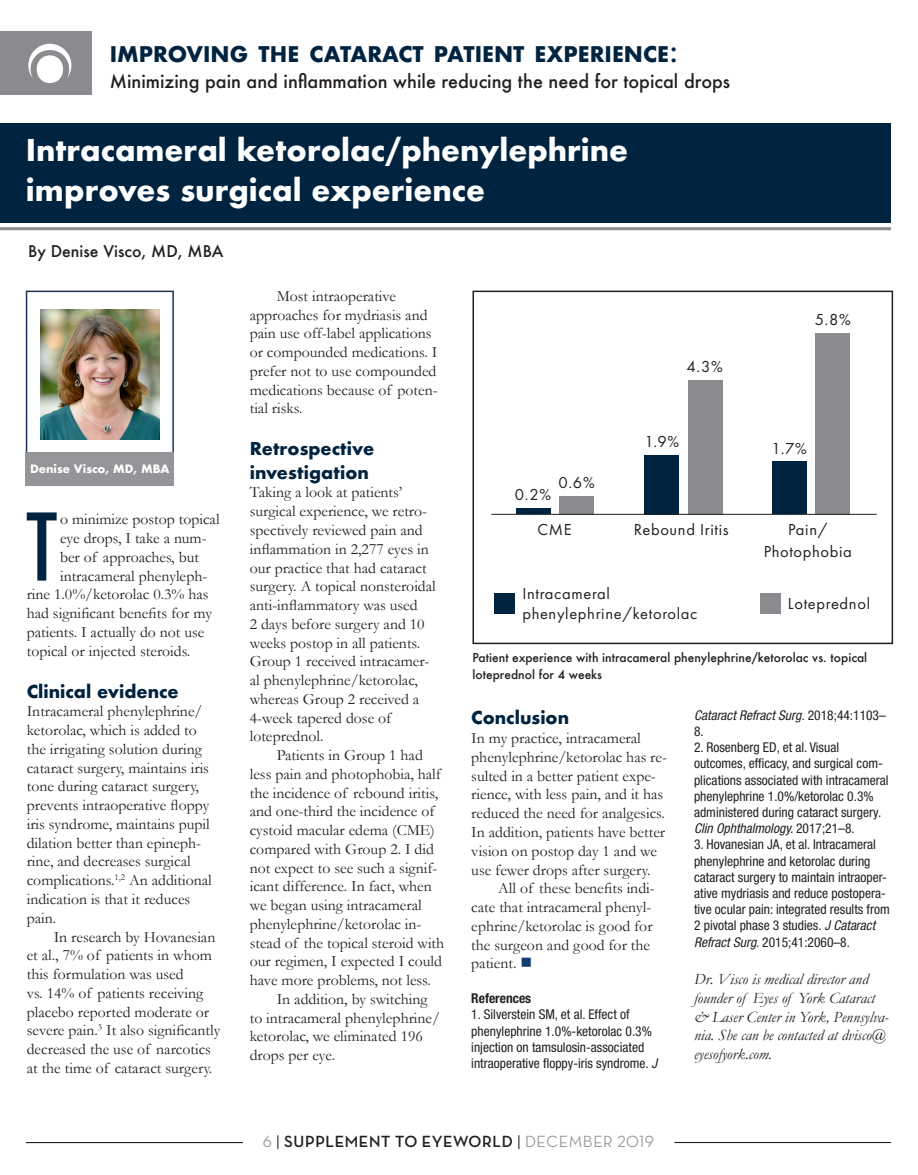
<style>
.page{position:relative;width:918px;height:1175px;background:#fff}
.page>*{position:absolute;margin:0;border:0;box-sizing:border-box;transform-origin:0 0}
.Main_Text_Garamond-F{font:500 condensed 90.3px "Futura";color:#002340}
.SECTION_HEADER_Left{font:700 29.25px/39.8px "Futura";color:#fff}
.Supplement_Title_Bol{font:700 21px "Futura";color:#002340}
.Supplement_Title_Bol-2{font:500 18px "Futura";color:#231f20}
.SUBHEAD{font:700 17.25px/23.2px "Futura";color:#002340}
.Folio-Neutra_Full_Pa{font:16.5px/22.5px "Futura PT";letter-spacing:.04em;color:#231f20;text-align:center}
.Folio-Neutra_Full_Pa-2{font:700 16.5px "Neutra Disp";letter-spacing:.04em;color:#231f20}
.Main_Text_Garamond{font:15.75px/18.8px "Garamond";color:#231f20}
.Main_Text_Garamond-F-2{font:15.75px "Garamond";color:#231f20}
.Main_Text_Garamond-2{font:italic 15.75px/18.8px "Garamond";color:#231f20}
.BYLINE_Left{font:500 15.75px "Futura";color:#231f20}
.CONTACT_NEW{font:condensed 13.5px/16.2px "Helvetica Neue LT Std";color:#231f20}
.CONTACT_NEW-2{font:italic condensed 13.5px/16.2px "Helvetica Neue LT Std";color:#231f20}
.CONTACT_NEW-3{font:700 condensed 13.5px "Helvetica Neue LT Std";color:#231f20}
.t1{font:500 12px/16.5px "Futura";color:#231f20}
.Bio_Doctor_s_Name{font:700 11.25px "Futura";color:#fff}
.s1{font-weight:500;font-size:30px}
.s2{color:#143d6e}
.s3{font-style:italic}
.s4{font-style:normal}
.s5{font-family:"Neutra Disp Medium Alt";font-weight:400;color:#939598}
.s6{font-family:"Neutra Disp Medium Alt";font-weight:400}
</style>
<div class="page">
<div style="left:0;top:31px;width:92px;height:63px;background:#8a8b8f"></div>
<div style="left:37px;top:55px;width:26px;height:28px;background:#fff;border-radius:50%"></div>
<svg style="left:28px;top:44px;width:43px;height:34px"></svg>
<hr style="left:26px;top:1142px;width:217px;height:1px;background:#231f20">
<hr style="left:674px;top:1141px;width:217px;height:2px;background:#231f20">
<div style="left:26px;top:290px;width:148px;height:178px;border:2px solid #1c3551"></div>
<svg style="left:40px;top:309px;width:120px;height:1px"></svg>
<img style="left:40px;top:310px;width:120px;height:129px">
<div style="left:26px;top:452px;width:148px;height:33px;background:#949598"></div>
<div style="left:0;top:123px;width:891px;height:99px;background:#002340"></div>
<hr style="left:0;top:227px;width:891px;height:3px;background:#8a8b8f">
<div style="left:472px;top:290px;width:421px;height:354px;border:2px solid #231f20"></div>
<div style="left:516px;top:508px;width:35px;height:6px;background:#002340"></div>
<div style="left:644px;top:455px;width:35px;height:59px;background:#002340"></div>
<div style="left:772px;top:461px;width:35px;height:53px;background:#002340"></div>
<div style="left:560px;top:496px;width:34px;height:18px;background:#8a8b8f"></div>
<div style="left:688px;top:380px;width:34px;height:134px;background:#8a8b8f"></div>
<div style="left:815px;top:333px;width:35px;height:181px;background:#8a8b8f"></div>
<hr style="left:491px;top:514px;width:386px;height:1px;background:#231f20">
<div style="left:495px;top:593px;width:20px;height:20px;background:#002340"></div>
<div style="left:760px;top:593px;width:20px;height:20px;background:#8a8b8f"></div>
<p class="Supplement_Title_Bol" style="left:110px;top:39px;width:570px">IMPROVING THE CATARACT PATIENT EXPERIENCE<span class="s1">:</span></p>
<p class="Supplement_Title_Bol-2" style="left:110px;top:69px;width:622px">Minimizing pain and inflammation while reducing the need for topical drops</p>
<p class="SECTION_HEADER_Left" style="left:26px;top:130px;width:604px">Intracameral ketorolac/phenylephrine improves surgical experience</p>
<p class="BYLINE_Left" style="left:28px;top:240px;width:197px">By Denise Visco, MD, MBA</p>
<p class="Bio_Doctor_s_Name" style="left:30px;top:461px;width:141px">Denise Visco, MD, MBA</p>
<p class="Main_Text_Garamond-F" style="left:27px;top:489px;width:31px">T</p>
<p class="Main_Text_Garamond-F-2" style="left:60px;top:510px;width:161px">o minimize postop topical</p>
<p class="Main_Text_Garamond-F-2" style="left:60px;top:528px;width:148px">eye drops, I take a num-</p>
<p class="Main_Text_Garamond-F-2" style="left:60px;top:547px;width:141px">ber of approaches, but</p>
<p class="Main_Text_Garamond-F-2" style="left:60px;top:566px;width:149px">intracameral phenyleph-</p>
<p class="Main_Text_Garamond-F-2" style="left:27px;top:585px;width:183px">rine 1.0%/ketorolac 0.3% has</p>
<p class="Main_Text_Garamond-F-2" style="left:27px;top:603px;width:187px">had significant benefits for my</p>
<p class="Main_Text_Garamond-F-2" style="left:27px;top:622px;width:179px">patients. I actually do not use</p>
<p class="Main_Text_Garamond-F-2" style="left:27px;top:641px;width:165px">topical or injected steroids.</p>
<p class="SUBHEAD" style="left:27px;top:679px;width:153px">Clinical evidence</p>
<p class="Main_Text_Garamond" style="left:27px;top:702px;width:187px">Intracameral phenylephrine/ ketorolac, which is added to the irrigating solution during cataract surgery, maintains iris tone during cataract surgery, prevents intraoperative floppy iris syndrome, maintains pupil dilation better than epineph&shy;rine, and decreases surgical complications.<sup>1,2</sup> An additional indication is that it reduces pain.</p>
<p class="Main_Text_Garamond" style="left:27px;top:927px;width:195px;text-indent:27px">In research by Hovanesian et al., 7% of patients in whom this formulation was used<br>vs. 14% of patients receiving placebo reported moderate or severe pain.<sup>3</sup> It also significantly decreased the use of narcotics at the time of cataract surgery.</p>
<p class="Main_Text_Garamond" style="left:250px;top:286px;width:189px;text-indent:27px">Most intraoperative approaches for mydriasis and pain use off-label applications or compounded medications. I prefer not to use compounded medications because of poten&shy;tial risks.</p>
<p class="SUBHEAD" style="left:250px;top:437px;width:126px">Retrospective investigation</p>
<p class="Main_Text_Garamond" style="left:250px;top:483px;width:188px">Taking a look at patients’ surgical experience, we retro&shy;spectively reviewed pain and inflammation in 2,277 eyes in our practice that had cataract surgery. A topical nonsteroidal anti-inflammatory was used<br>2 days before surgery and 10 weeks postop in all patients.<br>Group 1 received intracamer&shy;al phenylephrine/ketorolac, whereas Group 2 received a<br>4-week tapered dose of loteprednol.</p>
<p class="Main_Text_Garamond" style="left:250px;top:745px;width:196px;text-indent:27px">Patients in Group 1 had less pain and photophobia, half the incidence of rebound iritis, and one-third the incidence of cystoid macular edema (CME) compared with Group 2. I did not expect to see such a signif&shy;icant difference. In fact, when we began using intracameral phenylephrine/ketorolac in&shy;stead of the topical steroid with our regimen, I expected I could have more problems, not less.</p>
<p class="Main_Text_Garamond" style="left:250px;top:989px;width:192px;text-indent:27px">In addition, by switching to intracameral phenylephrine/ ketorolac, we eliminated 196 drops per eye.</p>
<p class="Folio-Neutra_Full_Pa" style="left:687px;top:355px;width:38px">4.3%</p>
<p class="Folio-Neutra_Full_Pa" style="left:644px;top:430px;width:36px">1.9%</p>
<p class="Folio-Neutra_Full_Pa" style="left:815px;top:308px;width:37px">5.8%</p>
<p class="Folio-Neutra_Full_Pa" style="left:772px;top:437px;width:37px">1.7%</p>
<p class="Folio-Neutra_Full_Pa" style="left:559px;top:471px;width:38px">0.6%</p>
<p class="Folio-Neutra_Full_Pa" style="left:515px;top:483px;width:38px">0.2%</p>
<p class="Folio-Neutra_Full_Pa" style="left:537px;top:518px;width:36px">CME</p>
<p class="Folio-Neutra_Full_Pa" style="left:634px;top:518px;width:96px">Rebound Iritis</p>
<p class="Folio-Neutra_Full_Pa" style="left:764px;top:518px;width:90px">Pain/<br>Photophobia</p>
<p class="Folio-Neutra_Full_Pa" style="left:522px;top:583px;width:177px;line-height:19.8px;text-align:left">Intracameral phenylephrine/ketorolac</p>
<p class="Folio-Neutra_Full_Pa" style="left:788px;top:592px;width:84px">Loteprednol</p>
<p class="t1" style="left:472px;top:649px;width:396px">Patient experience with intracameral phenylephrine/ketorolac vs. topical loteprednol for 4 weeks</p>
<p class="SUBHEAD" style="left:471px;top:706px;width:99px">Conclusion</p>
<p class="Main_Text_Garamond" style="left:471px;top:728px;width:197px">In my practice, intracameral phenylephrine/ketorolac has re&shy;sulted in a better patient expe&shy;rience, with less pain, and it has reduced the need for analgesics.<br>In addition, patients have better vision on postop day 1 and we use fewer drops after surgery.</p>
<p class="Main_Text_Garamond" style="left:471px;top:878px;width:185px;text-indent:27px">All of these benefits indi&shy;cate that intracameral phenyl&shy;ephrine/ketorolac is good for the surgeon and good for the patient. <span class="s2">■</span></p>
<p class="CONTACT_NEW-3" style="left:471px;top:990px;width:61px">References</p>
<p class="CONTACT_NEW" style="left:471px;top:1006px;width:187px">1. Silverstein SM, et al. Effect of phenylephrine 1.0%-ketorolac 0.3% injection on tamsulosin-associated intraoperative floppy-iris syndrome. <span class="s3">J</span></p>
<p class="CONTACT_NEW-2" style="left:694px;top:707px;width:193px">Cataract Refract Surg. <span class="s4">2018;44:1103–<br>8.</span></p>
<p class="CONTACT_NEW" style="left:694px;top:739px;width:196px">2. Rosenberg ED, et al. Visual outcomes, efficacy, and surgical com&shy;plications associated with intracameral phenylephrine 1.0%/ketorolac 0.3% administered during cataract surgery.<br><span class="s3">Clin Ophthalmology.</span> 2017;21–8.</p>
<p class="CONTACT_NEW" style="left:694px;top:836px;width:197px">3. Hovanesian JA, et al. Intracameral phenylephrine and ketorolac during cataract surgery to maintain intraoper&shy;ative mydriasis and reduce postopera&shy;tive ocular pain: integrated results from 2 pivotal phase 3 studies. <span class="s3">J Cataract Refract Surg.</span> 2015;41:2060–8.</p>
<p class="Main_Text_Garamond-2" style="left:694px;top:969px;width:196px">Dr. Visco is medical director and founder of Eyes of York Cataract &amp; Laser Center in York, Pennsylva&shy;nia. She can be contacted at dvisco@ eyesofyork.com.</p>
<p class="Folio-Neutra_Full_Pa-2" style="left:263px;top:1132px;width:393px"><span class="s5">6</span> <span class="s6">|</span> SUPPLEMENT TO EYEWORLD <span class="s6">|</span> <span class="s5">DECEMBER 2019</span></p>
</div>
